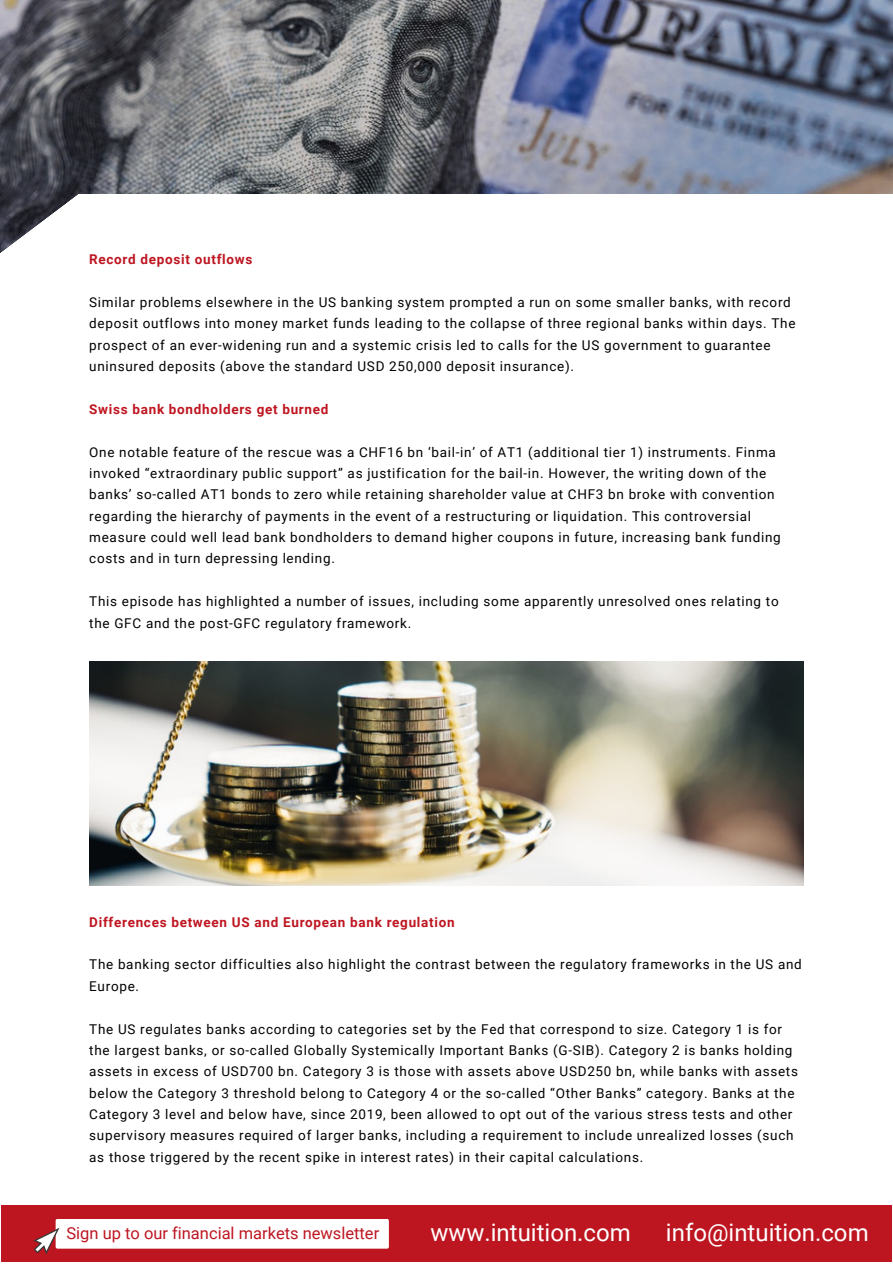
<style>
.page{position:relative;width:893px;height:1264px;background:#fff}
.page>*{position:absolute;margin:0;border:0;box-sizing:border-box;transform-origin:0 0}
.t1{font:24px "Roboto";color:#fff}
.t2{font:16.5px "Roboto";color:#be1621}
.t3{font:13.5px/21.3px "Roboto";letter-spacing:.055em;color:#000}
.t4{font:700 13.5px "Roboto";letter-spacing:.055em;color:#be1621}
</style>
<div class="page">
<img style="left:1px;top:0;width:891px;height:194px">
<svg style="left:0;top:194px;width:112px;height:468px"></svg>
<div style="left:78px;top:194px;width:814px;height:85px;background:#fff"></div>
<div style="left:1px;top:1204px;width:890px;height:57px;background:#be1621"></div>
<div style="left:56px;top:1218px;width:333px;height:30px;background:#fff;border-radius:2px"></div>
<svg style="left:33px;top:1227px;width:34px;height:27px"></svg>
<img style="left:89px;top:662px;width:714px;height:223px">
<p class="t4" style="left:89px;top:252px;width:165px">Record deposit outflows</p>
<p class="t3" style="left:89px;top:292px;width:707px">Similar problems elsewhere in the US banking system prompted a run on some smaller banks, with record deposit outflows into money market funds leading to the collapse of three regional banks within days. The prospect of an ever-widening run and a systemic crisis led to calls for the US government to guarantee uninsured deposits (above the standard USD 250,000 deposit insurance).</p>
<p class="t4" style="left:89px;top:401px;width:241px">Swiss bank bondholders get burned</p>
<p class="t3" style="left:89px;top:441px;width:693px">One notable feature of the rescue was a CHF16 bn ‘bail-in’ of AT1 (additional tier 1) instruments. Finma invoked “extraordinary public support” as justification for the bail-in. However, the writing down of the banks’ so-called AT1 bonds to zero while retaining shareholder value at CHF3 bn broke with convention regarding the hierarchy of payments in the event of a restructuring or liquidation. This controversial measure could well lead bank bondholders to demand higher coupons in future, increasing bank funding costs and in turn depressing lending.</p>
<p class="t3" style="left:89px;top:591px;width:691px">This episode has highlighted a number of issues, including some apparently unresolved ones relating to the GFC and the post-GFC regulatory framework.</p>
<p class="t4" style="left:89px;top:914px;width:367px">Differences between US and European bank regulation</p>
<p class="t3" style="left:89px;top:954px;width:714px">The banking sector difficulties also highlight the contrast between the regulatory frameworks in the US and<br>Europe.</p>
<p class="t3" style="left:89px;top:1018px;width:710px">The US regulates banks according to categories set by the Fed that correspond to size. Category 1 is for the largest banks, or so-called Globally Systemically Important Banks (G-SIB). Category 2 is banks holding assets in excess of USD700 bn. Category 3 is those with assets above USD250 bn, while banks with assets below the Category 3 threshold belong to Category 4 or the so-called “Other Banks” category. Banks at the Category 3 level and below have, since 2019, been allowed to opt out of the various stress tests and other supervisory measures required of larger banks, including a requirement to include unrealized losses (such as those triggered by the recent spike in interest rates) in their capital calculations.</p>
<p class="t2" style="left:66px;top:1223px;width:314px">Sign up to our financial markets newsletter</p>
<h1 class="t1" style="left:430px;top:1218px;width:202px">www.intuition.com</h1>
<h1 class="t1" style="left:666px;top:1218px;width:204px">info@intuition.com</h1>
</div>
